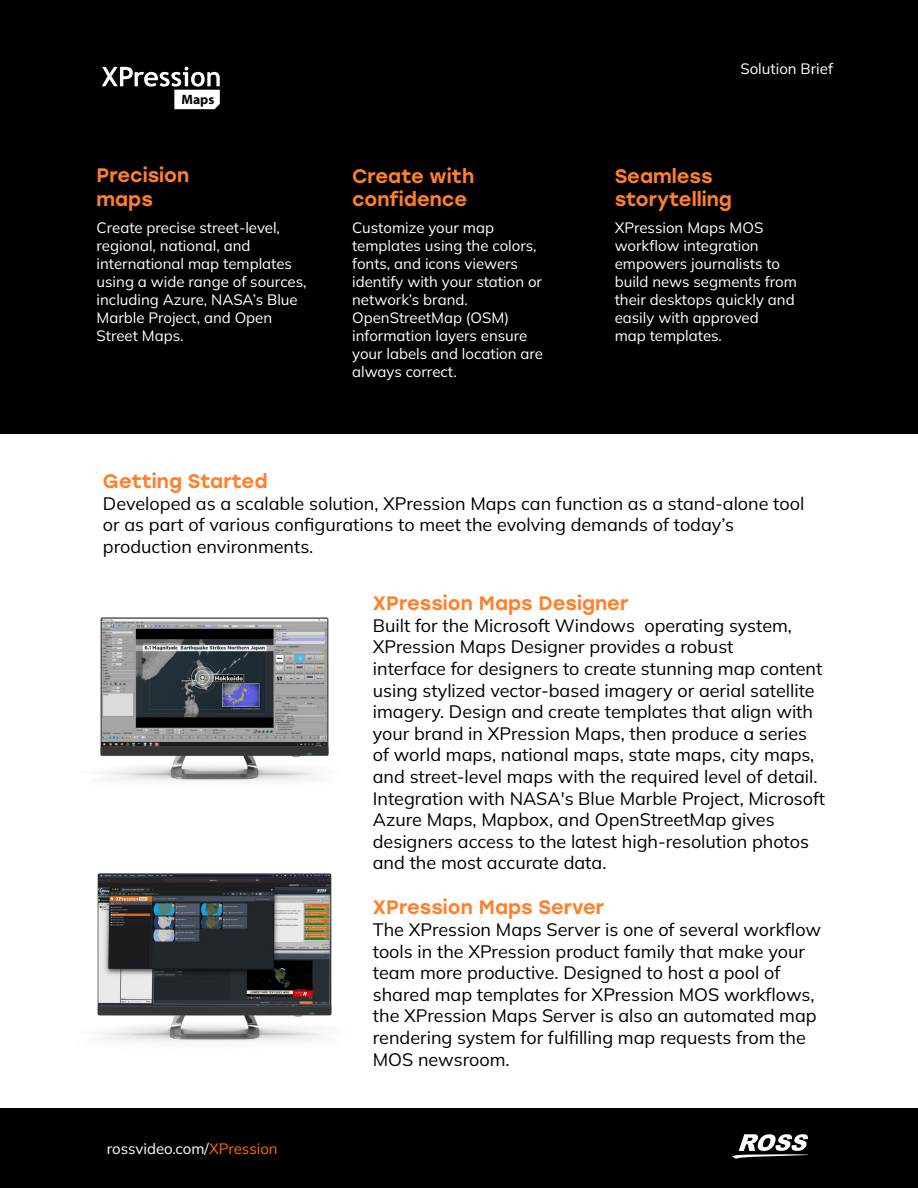
<style>
.page{position:relative;width:918px;height:1188px;background:#fff}
.page>*{position:absolute;margin:0;border:0;box-sizing:border-box;transform-origin:0 0}
.t1{font:500 19.5px/23.4px "Stolzl";color:#ff802c}
.t2{font:18px/21.6px "Mulish";color:#000}
.t3{font:15px/18px "Mulish";color:#fff}
.t4{font:700 13.65px "Myriad Pro";color:#000}
.s1{color:#ff6d00}
</style>
<div class="page">
<div style="left:0;top:0;width:918px;height:433px;background:#000"></div>
<div style="left:0;top:1108px;width:918px;height:80px;background:#000"></div>
<svg style="left:732px;top:1134px;width:76px;height:25px"></svg>
<svg style="left:102px;top:67px;width:118px;height:42px"></svg>
<img style="left:100px;top:617px;width:229px;height:165px">
<img style="left:97px;top:873px;width:235px;height:169px">
<p class="t4" style="left:181px;top:90px;width:34px">Maps</p>
<p class="t1" style="left:97px;top:163px;width:94px">Precision maps</p>
<p class="t3" style="left:97px;top:218px;width:212px">Create precise street-level, regional, national, and international map templates using a wide range of sources, including Azure, NASA’s Blue<br>Marble Project, and Open<br>Street Maps.</p>
<p class="t1" style="left:352px;top:164px;width:124px">Create with confidence</p>
<p class="t3" style="left:352px;top:218px;width:192px">Customize your map templates using the colors, fonts, and icons viewers identify with your station or network’s brand.<br>OpenStreetMap (OSM) information layers ensure your labels and location are always correct.</p>
<p class="t3" style="left:740px;top:60px;width:94px">Solution Brief</p>
<p class="t1" style="left:615px;top:164px;width:119px">Seamless storytelling</p>
<p class="t3" style="left:615px;top:218px;width:184px">XPression Maps MOS workflow integration empowers journalists to build news segments from their desktops quickly and easily with approved<br>map templates.</p>
<p class="t1" style="left:103px;top:468px;width:166px">Getting Started</p>
<p class="t2" style="left:103px;top:492px;width:703px">Developed as a scalable solution, XPression Maps can function as a stand-alone tool or as part of various configurations to meet the evolving demands of today’s production environments.</p>
<p class="t3" style="left:107px;top:1140px;width:172px">rossvideo.com/<span class="s1">XPression</span></p>
<p class="t1" style="left:373px;top:591px;width:257px">XPression Maps Designer</p>
<p class="t2" style="left:373px;top:614px;width:454px">Built for the Microsoft Windows operating system, XPression Maps Designer provides a robust<br>interface for designers to create stunning map content using stylized vector-based imagery or aerial satellite imagery. Design and create templates that align with your brand in XPression Maps, then produce a series of world maps, national maps, state maps, city maps, and street-level maps with the required level of detail.<br>Integration with NASA's Blue Marble Project, Microsoft Azure Maps, Mapbox, and OpenStreetMap gives designers access to the latest high-resolution photos and the most accurate data.</p>
<p class="t1" style="left:373px;top:895px;width:233px">XPression Maps Server</p>
<p class="t2" style="left:373px;top:918px;width:450px">The XPression Maps Server is one of several workflow tools in the XPression product family that make your team more productive. Designed to host a pool of shared map templates for XPression MOS workflows, the XPression Maps Server is also an automated map rendering system for fulfilling map requests from the MOS newsroom.</p>
</div>
